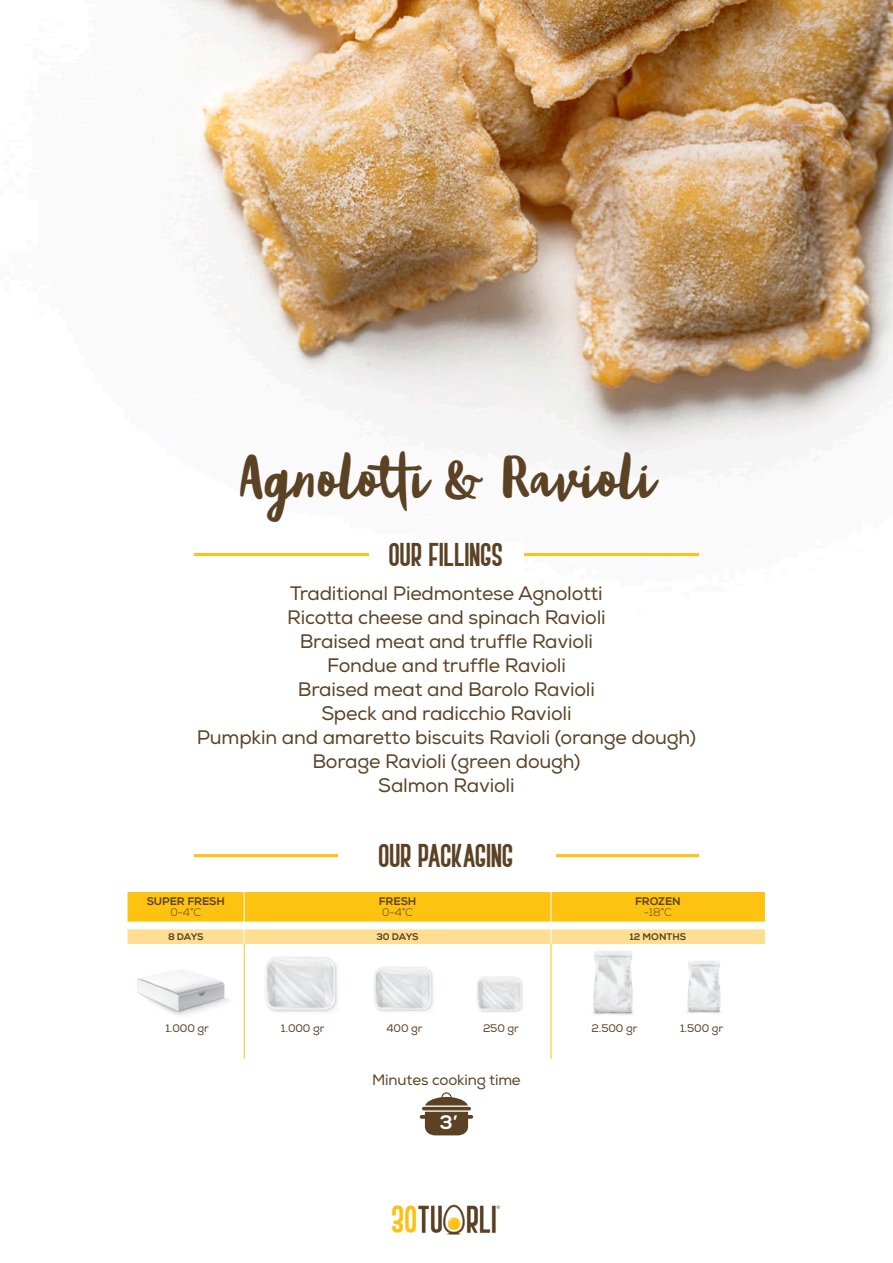
<style>
.page{position:relative;width:893px;height:1263px;background:#fff}
.page>*{position:absolute;margin:0;border:0;box-sizing:border-box;transform-origin:0 0}
.titoli_dx{font:48px "Blog Script";color:#5b4225}
.ripieni{font:19.5px "Nexa";letter-spacing:-.01em;color:#5b4225}
.t1{font:19.5px "BOVEN1";color:#5b4225}
.t2{font:800 19.5px "Nexa";color:#fff}
.ripieni-2{font:15px "Nexa";letter-spacing:-.01em;color:#5b4225}
.t3{font:10.95px "Nexa";letter-spacing:-.01em;color:#5b4225}
.t4{font:800 10.95px "Nexa";letter-spacing:-.01em;color:#5b4225}
.t5{font:300 10.95px "Nexa";color:#5b4225}
.t6{font:800 9.6px "Nexa";letter-spacing:-.01em;color:#5b4225}
</style>
<div class="page">
<img style="left:392px;top:1204px;width:109px;height:31px">
<img style="left:152px;top:0;width:741px;height:557px">
<hr style="left:194px;top:553px;width:505px;height:3px;background:#fec210">
<div style="left:369px;top:542px;width:155px;height:43px;background:#fff"></div>
<hr style="left:194px;top:854px;width:505px;height:3px;background:#fec210">
<div style="left:338px;top:843px;width:217px;height:31px;background:#fff"></div>
<div style="left:128px;top:892px;width:637px;height:30px;background:#fec210"></div>
<svg style="left:128px;top:929px;width:637px;height:15px;background:#fede94"></svg>
<hr style="left:244px;top:892px;width:1px;height:30px;background:#fff">
<hr style="left:551px;top:892px;width:1px;height:30px;background:#fff">
<hr style="left:244px;top:944px;width:1px;height:115px;background:#fec210">
<hr style="left:551px;top:944px;width:1px;height:115px;background:#fec210">
<img style="left:137px;top:971px;width:92px;height:45px">
<img style="left:265px;top:957px;width:73px;height:55px">
<img style="left:374px;top:967px;width:59px;height:45px">
<img style="left:477px;top:977px;width:46px;height:35px">
<img style="left:593px;top:951px;width:40px;height:64px">
<img style="left:687px;top:961px;width:34px;height:52px">
<hr style="left:422px;top:1107px;width:49px;height:3px;background:#5b4225;border-radius:2px">
<svg style="left:425px;top:1092px;width:43px;height:13px"></svg>
<svg style="left:420px;top:1112px;width:53px;height:23px"></svg>
<p class="titoli_dx" style="left:239px;top:451px;width:417px">Agnolotti &amp; Ravioli</p>
<p class="t1" style="left:390px;top:548px;width:115px">OUR FILLINGS</p>
<p class="ripieni" style="left:290px;top:581px;width:314px">Traditional Piedmontese Agnolotti</p>
<p class="ripieni" style="left:287px;top:605px;width:320px">Ricotta cheese and spinach Ravioli</p>
<p class="ripieni" style="left:300px;top:629px;width:295px">Braised meat and truffle Ravioli</p>
<p class="ripieni" style="left:327px;top:653px;width:240px">Fondue and truffle Ravioli</p>
<p class="ripieni" style="left:298px;top:677px;width:299px">Braised meat and Barolo Ravioli</p>
<p class="ripieni" style="left:321px;top:701px;width:252px">Speck and radicchio Ravioli</p>
<p class="ripieni" style="left:197px;top:725px;width:501px">Pumpkin and amaretto biscuits Ravioli (orange dough)</p>
<p class="ripieni" style="left:312px;top:749px;width:270px">Borage Ravioli (green dough)</p>
<p class="ripieni" style="left:378px;top:773px;width:138px">Salmon Ravioli</p>
<p class="t4" style="left:147px;top:895px;width:80px">SUPER FRESH</p>
<p class="t5" style="left:170px;top:906px;width:32px">0-4°C</p>
<p class="t1" style="left:379px;top:849px;width:136px">OUR PACKAGING</p>
<p class="t4" style="left:379px;top:895px;width:39px">FRESH</p>
<p class="t5" style="left:382px;top:906px;width:32px">0-4°C</p>
<p class="t4" style="left:635px;top:895px;width:47px">FROZEN</p>
<p class="t5" style="left:644px;top:906px;width:30px">-18°C</p>
<p class="t6" style="left:168px;top:931px;width:37px">8 DAYS</p>
<p class="t6" style="left:376px;top:931px;width:44px">30 DAYS</p>
<p class="t6" style="left:630px;top:931px;width:58px">12 MONTHS</p>
<p class="t3" style="left:165px;top:1021px;width:45px">1.000 gr</p>
<p class="t3" style="left:281px;top:1021px;width:45px">1.000 gr</p>
<p class="t3" style="left:386px;top:1021px;width:38px">400 gr</p>
<p class="t3" style="left:483px;top:1021px;width:37px">250 gr</p>
<p class="t3" style="left:592px;top:1021px;width:47px">2.500 gr</p>
<p class="t3" style="left:680px;top:1021px;width:45px">1.500 gr</p>
<p class="ripieni-2" style="left:372px;top:1071px;width:150px">Minutes cooking time</p>
<p class="t2" style="left:440px;top:1111px;width:19px">3’</p>
</div>
